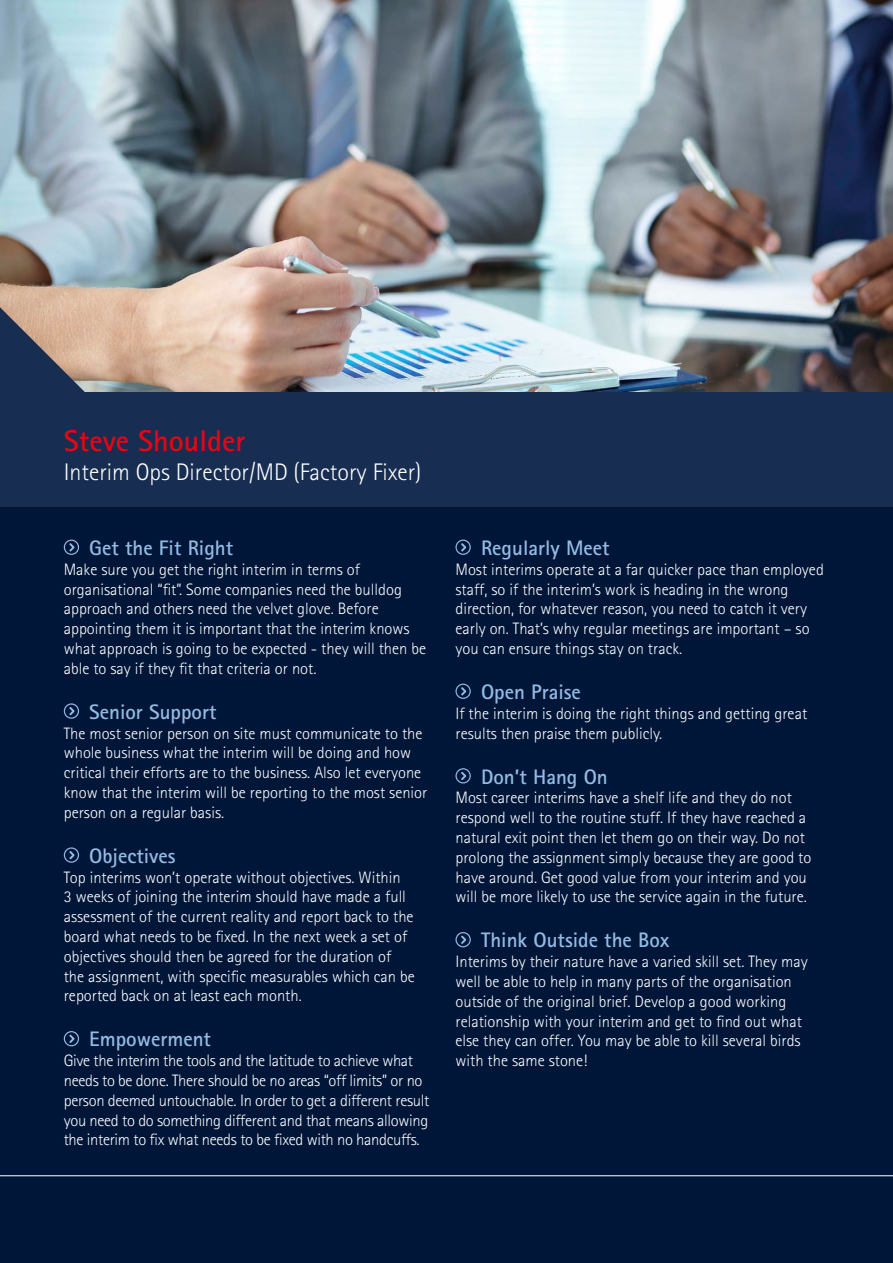
<style>
.page{position:relative;width:893px;height:1263px;background:#fff}
.page>*{position:absolute;margin:0;border:0;box-sizing:border-box;transform-origin:0 0}
.t1{font:700 30px "Rotis Sans Serif";color:#e30614}
.t2{font:300 24px "Rotis Sans Serif";color:#fff}
.t3{font:700 21px "Rotis Sans Serif";color:#94bbe4}
.t4{font:300 16.5px/19.8px "Rotis Sans Serif";color:#fff}
.t5{font:300 16.5px/19.8px "Rotis Sans Serif";letter-spacing:-.02em;color:#fff}
</style>
<div class="page">
<img style="left:0;top:0;width:893px;height:392px">
<div style="left:0;top:392px;width:893px;height:871px;background:#172d51"></div>
<svg style="left:0;top:307px;width:105px;height:85px;background:#897e7d"></svg>
<div style="left:0;top:508px;width:893px;height:755px;background:#001639"></div>
<div style="left:64px;top:540px;width:15px;height:15px;border:1px solid #94bbe4;border-radius:50%"></div>
<svg style="left:68px;top:541px;width:8px;height:12px"></svg>
<div style="left:64px;top:703px;width:15px;height:16px;border:1px solid #94bbe4;border-radius:50%"></div>
<svg style="left:68px;top:705px;width:8px;height:12px"></svg>
<div style="left:64px;top:847px;width:15px;height:16px;border:1px solid #94bbe4;border-radius:50%"></div>
<svg style="left:68px;top:849px;width:8px;height:12px"></svg>
<div style="left:64px;top:1031px;width:15px;height:15px;border:1px solid #94bbe4;border-radius:50%"></div>
<svg style="left:68px;top:1033px;width:8px;height:12px"></svg>
<div style="left:455px;top:540px;width:16px;height:15px;border:1px solid #94bbe4;border-radius:50%"></div>
<svg style="left:459px;top:541px;width:9px;height:12px"></svg>
<div style="left:455px;top:684px;width:16px;height:15px;border:1px solid #94bbe4;border-radius:50%"></div>
<svg style="left:459px;top:685px;width:9px;height:12px"></svg>
<div style="left:455px;top:768px;width:16px;height:15px;border:1px solid #94bbe4;border-radius:50%"></div>
<svg style="left:459px;top:770px;width:9px;height:12px"></svg>
<div style="left:455px;top:932px;width:16px;height:15px;border:1px solid #94bbe4;border-radius:50%"></div>
<svg style="left:459px;top:934px;width:9px;height:12px"></svg>
<hr style="left:0;top:1175px;width:893px;height:1px;background:#fff">
<h1 class="t1" style="left:64px;top:422px;width:183px">Steve Shoulder</h1>
<h2 class="t2" style="left:64px;top:458px;width:359px">Interim Ops Director/MD (Factory Fixer)</h2>
<p class="t3" style="left:89px;top:534px;width:145px">Get the Fit Right</p>
<p class="t4" style="left:64px;top:559px;width:364px">Make sure you get the right interim in terms of organisational “fit”. Some companies need the bulldog approach and others need the velvet glove. Before appointing them it is important that the interim knows what approach is going to be expected - they will then be able to say if they fit that criteria or not.</p>
<p class="t3" style="left:89px;top:698px;width:129px">Senior Support</p>
<p class="t4" style="left:64px;top:723px;width:365px">The most senior person on site must communicate to the whole business what the interim will be doing and how critical their efforts are to the business. Also let everyone know that the interim will be reporting to the most senior person on a regular basis.</p>
<p class="t3" style="left:89px;top:842px;width:88px">Objectives</p>
<p class="t4" style="left:64px;top:867px;width:353px">Top interims won’t operate without objectives. Within<br>3 weeks of joining the interim should have made a full assessment of the current reality and report back to the board what needs to be fixed. In the next week a set of objectives should then be agreed for the duration of the assignment, with specific measurables which can be reported back on at least each month.</p>
<p class="t3" style="left:89px;top:1026px;width:123px">Empowerment</p>
<p class="t5" style="left:64px;top:1051px;width:367px">Give the interim the tools and the latitude to achieve what needs to be done. There should be no areas “off limits” or no person deemed untouchable. In order to get a different result you need to do something different and that means allowing the interim to fix what needs to be fixed with no handcuffs.</p>
<p class="t3" style="left:481px;top:534px;width:130px">Regularly Meet</p>
<p class="t4" style="left:455px;top:559px;width:370px">Most interims operate at a far quicker pace than employed staff, so if the interim’s work is heading in the wrong direction, for whatever reason, you need to catch it very early on. That’s why regular meetings are important – so you can ensure things stay on track.</p>
<p class="t3" style="left:481px;top:678px;width:101px">Open Praise</p>
<p class="t4" style="left:455px;top:703px;width:353px">If the interim is doing the right things and getting great results then praise them publicly.</p>
<p class="t3" style="left:481px;top:763px;width:128px">Don’t Hang On</p>
<p class="t4" style="left:455px;top:788px;width:357px">Most career interims have a shelf life and they do not respond well to the routine stuff. If they have reached a natural exit point then let them go on their way. Do not prolong the assignment simply because they are good to have around. Get good value from your interim and you will be more likely to use the service again in the future.</p>
<p class="t3" style="left:481px;top:927px;width:190px">Think Outside the Box</p>
<p class="t4" style="left:455px;top:952px;width:354px">Interims by their nature have a varied skill set. They may well be able to help in many parts of the organisation outside of the original brief. Develop a good working relationship with your interim and get to find out what else they can offer. You may be able to kill several birds with the same stone!</p>
</div>
